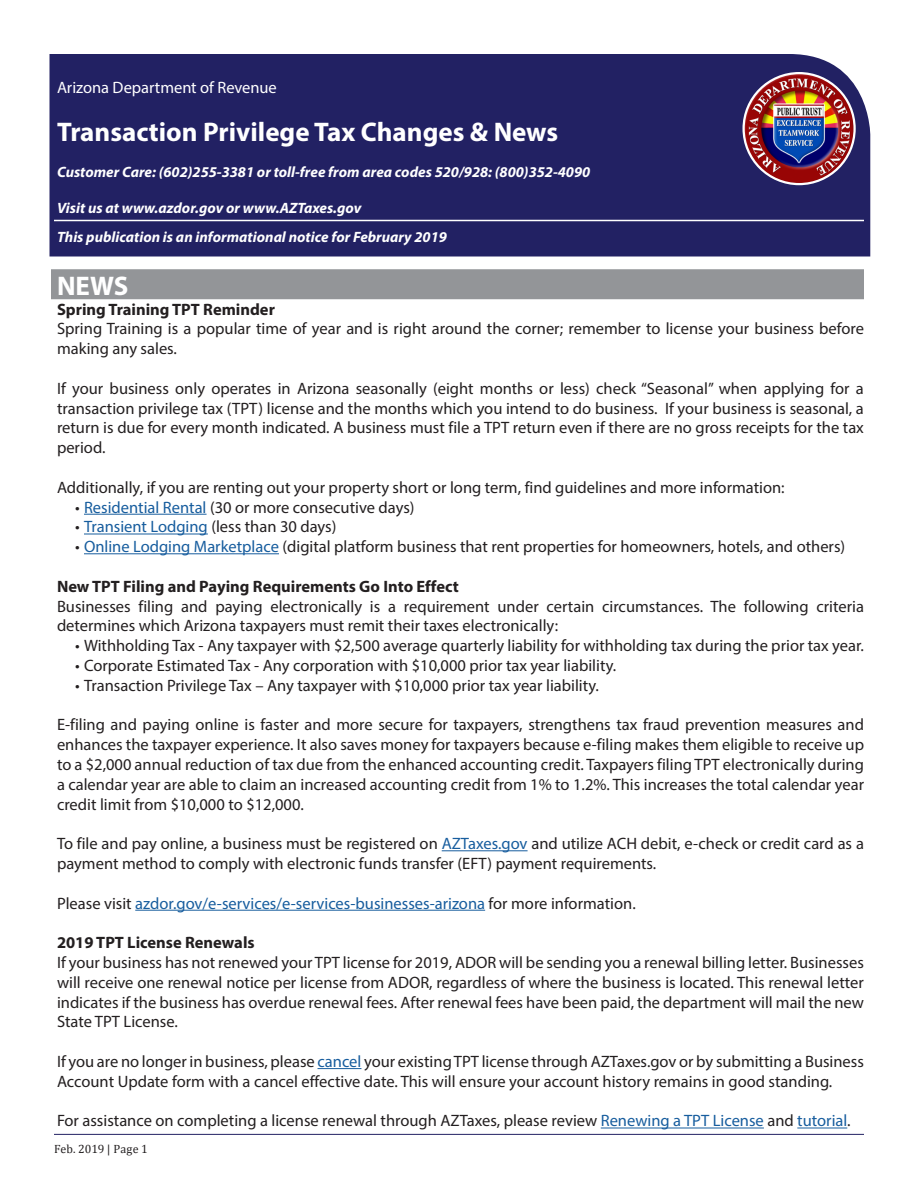
<style>
.page{position:relative;width:918px;height:1188px;background:#fff}
.page>*{position:absolute;margin:0;border:0;box-sizing:border-box;transform-origin:0 0}
.Headers{font:700 27px "Myriad Pro";color:#fff}
.t1{font:16.5px/19.8px "Myriad Pro";color:#231f20}
.t2{font:700 16.5px "Myriad Pro";color:#231f20}
.t3{font:16.5px "Myriad Pro";color:#175d9e}
.t4{font:16.5px "Myriad Pro";letter-spacing:-.005em;color:#fff}
.t5{font:italic 700 15px/29.1px "Myriad Pro";color:#fff}
.t6{font:12px "Cambria";letter-spacing:.005em;color:#231f20}
.s1{color:#175d9e}
.s2{color:#231f20}
</style>
<div class="page">
<hr style="left:54px;top:1134px;width:810px;height:1px;background:#222163">
<div style="left:50px;top:54px;width:820px;height:202px;background:#222163"></div>
<hr style="left:54px;top:220px;width:810px;height:1px;background:#fff">
<img style="left:744px;top:73px;width:111px;height:111px;border-radius:55px">
<div style="left:742px;top:72px;width:114px;height:113px;border:2px solid #fff;border-radius:50%"></div>
<div style="left:51px;top:269px;width:813px;height:30px;background:#939598"></div>
<hr style="left:84px;top:514px;width:123px;height:1px;background:#175d9e">
<hr style="left:84px;top:534px;width:124px;height:1px;background:#175d9e">
<hr style="left:84px;top:553px;width:195px;height:1px;background:#175d9e">
<hr style="left:442px;top:850px;width:86px;height:1px;background:#175d9e">
<hr style="left:135px;top:910px;width:350px;height:1px;background:#175d9e">
<hr style="left:318px;top:1068px;width:43px;height:1px;background:#175d9e">
<hr style="left:601px;top:1128px;width:163px;height:1px;background:#175d9e">
<hr style="left:797px;top:1128px;width:50px;height:1px;background:#175d9e">
<p class="t4" style="left:57px;top:78px;width:221px">Arizona Department of Revenue</p>
<h1 class="Headers" style="left:57px;top:115px;width:503px">Transaction Privilege Tax Changes &amp; News</h1>
<p class="t5" style="left:57px;top:157px;width:535px">Customer Care: (602)255-3381 or toll-free from area codes 520/928: (800)352-4090</p>
<p class="t5" style="left:57px;top:193px;width:391px">Visit us at www.azdor.gov or www.AZTaxes.gov<br>This publication is an informational notice for February 2019</p>
<p class="Headers" style="left:57px;top:268px;width:73px">NEWS</p>
<p class="t2" style="left:57px;top:298px;width:219px">Spring Training TPT Reminder</p>
<p class="t1" style="left:57px;top:319px;width:809px">Spring Training is a popular time of year and is right around the corner; remember to license your business before making any sales.</p>
<p class="t1" style="left:57px;top:378px;width:808px;text-align:justify">If your business only operates in Arizona seasonally (eight months or less) check “Seasonal” when applying for a transaction privilege tax (TPT) license and the months which you intend to do business. If your business is seasonal, a return is due for every month indicated. A business must file a TPT return even if there are no gross receipts for the tax period.</p>
<p class="t1" style="left:57px;top:477px;width:729px">Additionally, if you are renting out your property short or long term, find guidelines and more information:</p>
<p class="t1" style="left:75px;top:497px;width:341px">• <span class="s1">Residential Rental</span> (30 or more consecutive days)</p>
<p class="t1" style="left:75px;top:517px;width:263px">• <span class="s1">Transient Lodging</span> (less than 30 days)</p>
<p class="t1" style="left:75px;top:536px;width:772px">• <span class="s1">Online Lodging Marketplace</span> (digital platform business that rent properties for homeowners, hotels, and others)</p>
<p class="t2" style="left:57px;top:575px;width:403px">New TPT Filing and Paying Requirements Go Into Effect</p>
<p class="t1" style="left:57px;top:596px;width:809px">Businesses filing and paying electronically is a requirement under certain circumstances. The following criteria determines which Arizona taxpayers must remit their taxes electronically:</p>
<p class="t1" style="left:75px;top:635px;width:791px">• Withholding Tax - Any taxpayer with $2,500 average quarterly liability for withholding tax during the prior tax year.</p>
<p class="t1" style="left:75px;top:655px;width:543px">• Corporate Estimated Tax - Any corporation with $10,000 prior tax year liability.</p>
<p class="t1" style="left:75px;top:675px;width:526px">• Transaction Privilege Tax – Any taxpayer with $10,000 prior tax year liability.</p>
<p class="t1" style="left:57px;top:715px;width:809px;text-align:justify">E-filing and paying online is faster and more secure for taxpayers, strengthens tax fraud prevention measures and enhances the taxpayer experience. It also saves money for taxpayers because e-filing makes them eligible to receive up to a $2,000 annual reduction of tax due from the enhanced accounting credit. Taxpayers filing TPT electronically during a calendar year are able to claim an increased accounting credit from 1% to 1.2%. This increases the total calendar year credit limit from $10,000 to $12,000.</p>
<p class="t1" style="left:57px;top:833px;width:808px">To file and pay online, a business must be registered on <span class="s1">AZTaxes.gov</span> and utilize ACH debit, e-check or credit card as a payment method to comply with electronic funds transfer (EFT) payment requirements.</p>
<p class="t3" style="left:57px;top:893px;width:580px"><span class="s2">Please visit</span> azdor.gov/e-services/e-services-businesses-arizona <span class="s2">for more information.</span></p>
<p class="t2" style="left:57px;top:932px;width:199px">2019 TPT License Renewals</p>
<p class="t1" style="left:57px;top:952px;width:809px;text-align:justify">If your business has not renewed your TPT license for 2019, ADOR will be sending you a renewal billing letter. Businesses will receive one renewal notice per license from ADOR, regardless of where the business is located. This renewal letter indicates if the business has overdue renewal fees. After renewal fees have been paid, the department will mail the new State TPT License.</p>
<p class="t1" style="left:57px;top:1051px;width:808px">If you are no longer in business, please <span class="s1">cancel</span> your existing TPT license through AZTaxes.gov or by submitting a Business<br>Account Update form with a cancel effective date. This will ensure your account history remains in good standing.</p>
<p class="t1" style="left:57px;top:1111px;width:795px">For assistance on completing a license renewal through AZTaxes, please review <span class="s1">Renewing a TPT License</span> and <span class="s1">tutorial</span>.</p>
<p class="t6" style="left:54px;top:1142px;width:95px">Feb. 2019 | Page 1</p>
</div>
